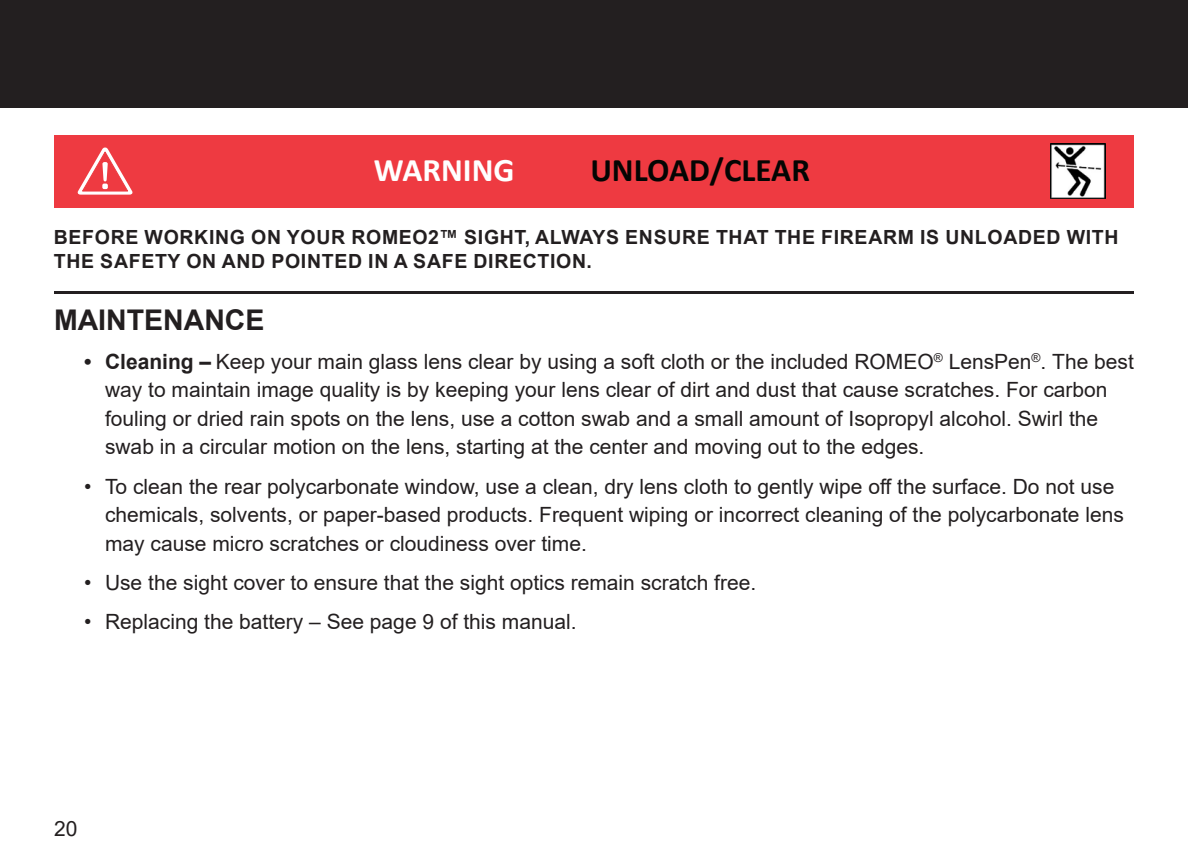
<style>
.page{position:relative;width:1188px;height:864px;background:#fff}
.page>*{position:absolute;margin:0;border:0;box-sizing:border-box;transform-origin:0 0}
.t1{font:700 33px "Calibri";color:#040503}
.t2{font:700 33px "Calibri";color:#fff}
.Non_Numbered_Section{font:700 28.5px "Arial";color:#231f20}
.t3{font:21px/28.5px "Arial";color:#231f20}
.Warning_Text{font:700 19.5px/23.4px "Arial";letter-spacing:.035em;color:#231f20}
.s1{font-weight:700}
</style>
<div class="page">
<div style="left:0;top:0;width:1188px;height:108px;background:#231f20"></div>
<hr style="left:54px;top:291px;width:1080px;height:3px;background:#231f20">
<div style="left:54px;top:135px;width:1080px;height:72px;background:#ee3a41"></div>
<svg style="left:77px;top:148px;width:56px;height:47px"></svg>
<img style="left:1051px;top:144px;width:55px;height:54px">
<p class="t2" style="left:374px;top:147px;width:142px">WARNING</p>
<p class="t1" style="left:590px;top:147px;width:221px">UNLOAD/CLEAR</p>
<p class="Warning_Text" style="left:54px;top:226px;width:1066px">BEFORE WORKING ON YOUR ROMEO2™ SIGHT, ALWAYS ENSURE THAT THE FIREARM IS UNLOADED WITH<br>THE SAFETY ON AND POINTED IN A SAFE DIRECTION.</p>
<p class="Non_Numbered_Section" style="left:54px;top:300px;width:212px">MAINTENANCE</p>
<p class="t3" style="left:105px;top:347px;width:1030px;text-indent:-21px"><span class="s1">• Cleaning –</span> Keep your main glass lens clear by using a soft cloth or the included ROMEO<sup>®</sup> LensPen<sup>®</sup>. The best way to maintain image quality is by keeping your lens clear of dirt and dust that cause scratches. For carbon fouling or dried rain spots on the lens, use a cotton swab and a small amount of Isopropyl alcohol. Swirl the swab in a circular motion on the lens, starting at the center and moving out to the edges.</p>
<p class="t3" style="left:105px;top:472px;width:1020px;text-indent:-21px">• To clean the rear polycarbonate window, use a clean, dry lens cloth to gently wipe off the surface. Do not use chemicals, solvents, or paper-based products. Frequent wiping or incorrect cleaning of the polycarbonate lens may cause micro scratches or cloudiness over time.</p>
<p class="t3" style="left:84px;top:568px;width:670px">• Use the sight cover to ensure that the sight optics remain scratch free.</p>
<p class="t3" style="left:84px;top:608px;width:490px">• Replacing the battery – See page 9 of this manual.</p>
<p class="t3" style="left:54px;top:814px;width:25px">20</p>
</div>
